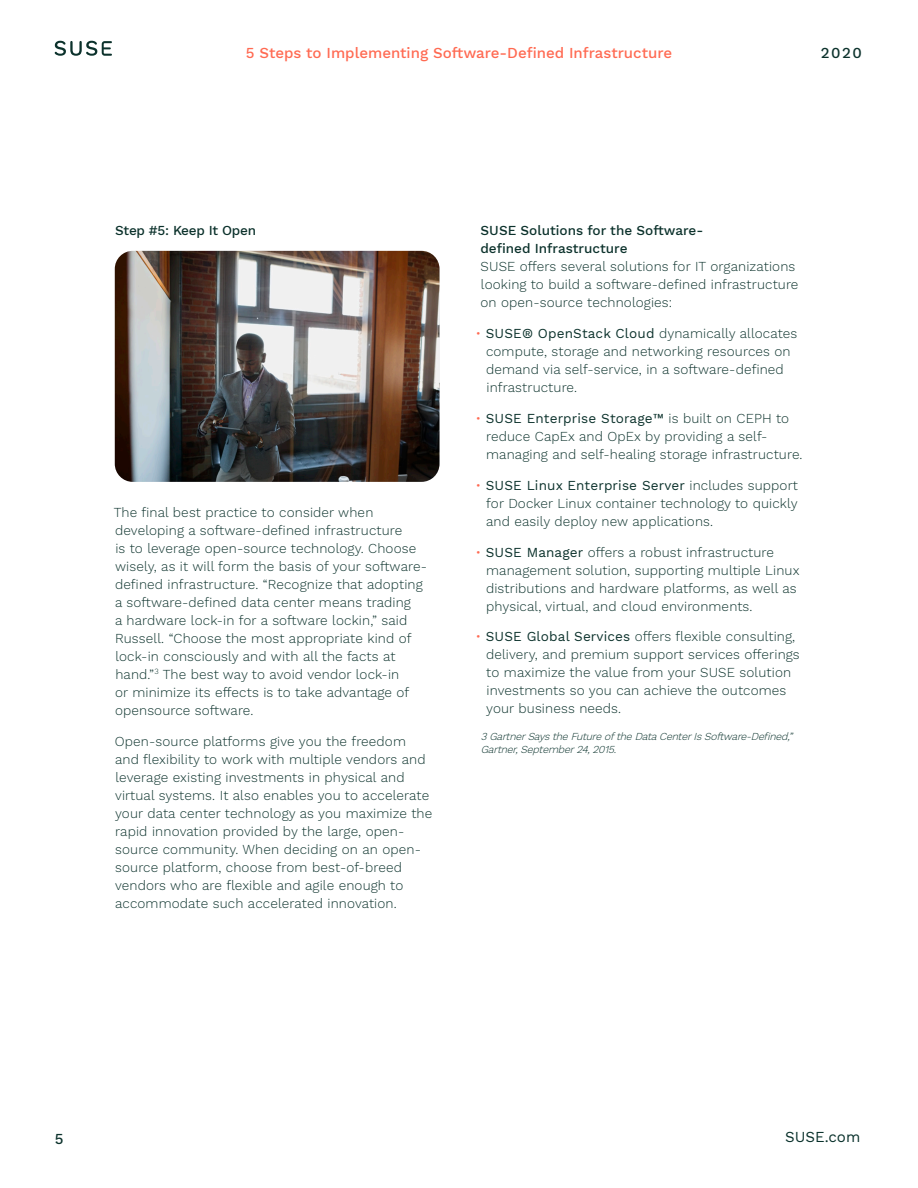
<style>
.page{position:relative;width:918px;height:1188px;background:#fff}
.page>*{position:absolute;margin:0;border:0;box-sizing:border-box;transform-origin:0 0}
.Body_Small{font:500 15px "Work Sans";color:#ff6a52}
.caption_7_5pt{font:15px "Work Sans";color:#09312b}
.Body_Small-2{font:500 15px "Work Sans";color:#0c322c}
.Body_Copy{font:300 13.5px/18px "Work Sans";letter-spacing:.01em;color:#0c322c}
.Jungle_Subhead{font:500 13.5px/18px "Work Sans";color:#0c322c}
.Sub_Sub_Pine{font:500 13.5px "Work Sans";letter-spacing:-.02em;color:#0c322c}
.Body_Copy-2{font:italic 300 10.5px/13.5px "Work Sans";color:#09312b}
.s1{color:#ff6a52}
.s2{font-weight:400}
</style>
<div class="page">
<svg style="left:55px;top:41px;width:57px;height:15px"></svg>
<img style="left:115px;top:251px;width:325px;height:231px">
<p class="Body_Small" style="left:246px;top:44px;width:428px">5 Steps to Implementing Software-Defined Infrastructure</p>
<p class="Body_Small-2" style="left:821px;top:44px;width:42px">2020</p>
<p class="Sub_Sub_Pine" style="left:115px;top:223px;width:142px">Step #5: Keep It Open</p>
<p class="Body_Copy" style="left:114px;top:504px;width:315px">The final best practice to consider when developing a software-defined infrastructure<br>is to leverage open-source technology. Choose wisely, as it will form the basis of your software&shy;defined infrastructure. “Recognize that adopting a software-defined data center means trading<br>a hardware lock-in for a software lockin,” said Russell. “Choose the most appropriate kind of lock-in consciously and with all the facts at hand.”<sup>3</sup> The best way to avoid vendor lock-in<br>or minimize its effects is to take advantage of opensource software.</p>
<p class="Body_Copy" style="left:115px;top:732px;width:319px">Open-source platforms give you the freedom and flexibility to work with multiple vendors and leverage existing investments in physical and virtual systems. It also enables you to accelerate your data center technology as you maximize the rapid innovation provided by the large, open&shy;source community. When deciding on an open&shy;source platform, choose from best-of-breed vendors who are flexible and agile enough to accommodate such accelerated innovation.</p>
<p class="Jungle_Subhead" style="left:480px;top:223px;width:224px">SUSE Solutions for the Software&shy;defined Infrastructure</p>
<p class="Body_Copy" style="left:480px;top:258px;width:320px">SUSE offers several solutions for IT organizations looking to build a software-defined infrastructure on open-source technologies:</p>
<p class="Body_Copy" style="left:486px;top:325px;width:313px;text-indent:-11px"><span class="s1">•</span> <span class="s2">SUSE® OpenStack Cloud</span> dynamically allocates compute, storage and networking resources on demand via self-service, in a software-defined infrastructure.</p>
<p class="Body_Copy" style="left:486px;top:410px;width:318px;text-indent:-11px"><span class="s1">•</span> <span class="s2">SUSE Enterprise Storage™</span> is built on CEPH to reduce CapEx and OpEx by providing a self&shy;managing and self-healing storage infrastructure.</p>
<p class="Body_Copy" style="left:486px;top:477px;width:313px;text-align:justify;text-indent:-11px"><span class="s1">•</span> <span class="s2">SUSE Linux Enterprise Server</span> includes support for Docker Linux container technology to quickly and easily deploy new applications.</p>
<p class="Body_Copy" style="left:486px;top:543px;width:315px;text-indent:-11px"><span class="s1">•</span> <span class="s2">SUSE Manager</span> offers a robust infrastructure management solution, supporting multiple Linux distributions and hardware platforms, as well as physical, virtual, and cloud environments.</p>
<p class="Body_Copy" style="left:486px;top:628px;width:315px;text-indent:-11px"><span class="s1">•</span> <span class="s2">SUSE Global Services</span> offers flexible consulting, delivery, and premium support services offerings to maximize the value from your SUSE solution investments so you can achieve the outcomes your business needs.</p>
<p class="Body_Copy-2" style="left:481px;top:730px;width:316px">3GartnerSaystheFutureoftheDataCenterIsSoftware-Defined,”<br>Gartner,September24,2015.</p>
<p class="Body_Small-2" style="left:55px;top:1130px;width:10px">5</p>
<p class="caption_7_5pt" style="left:785px;top:1128px;width:77px">SUSE.com</p>
</div>
